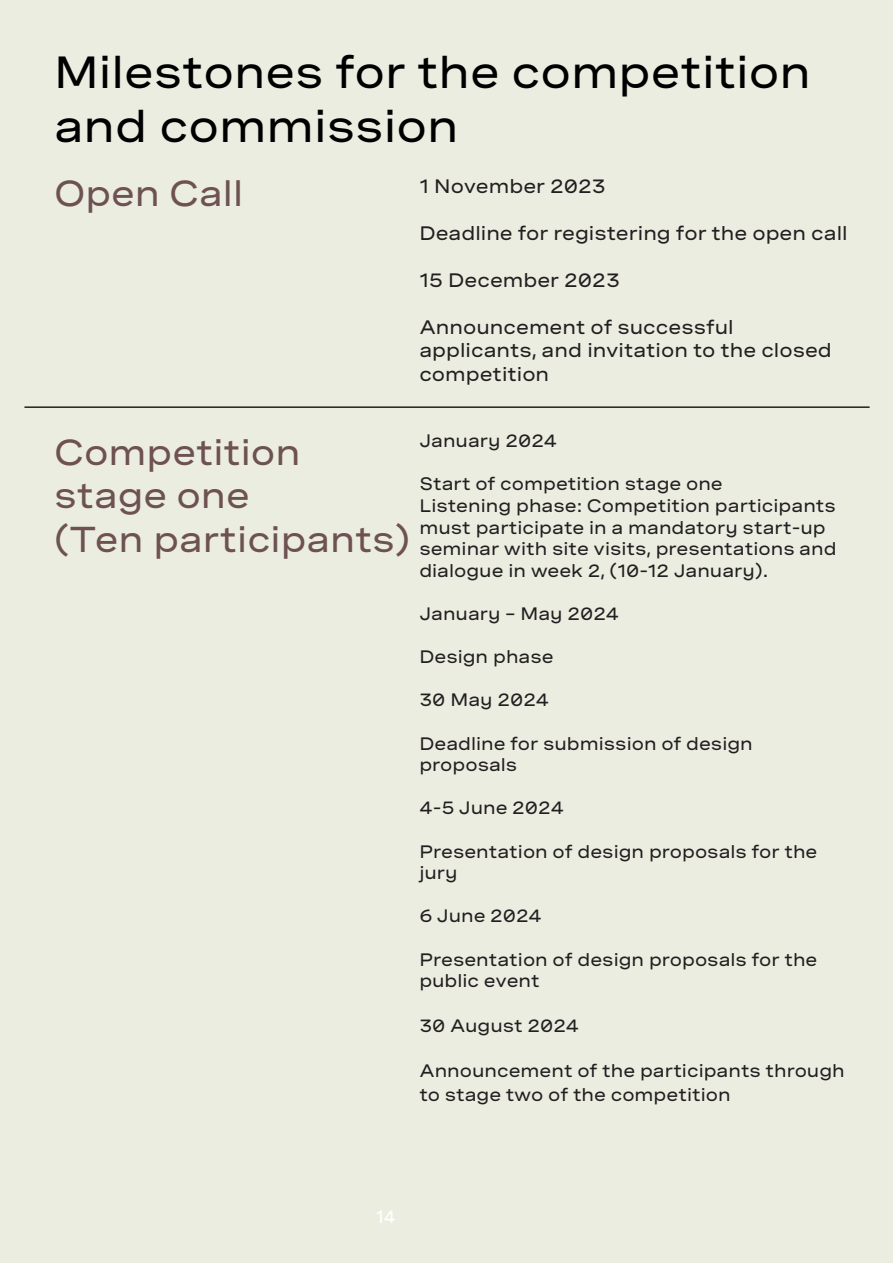
<style>
.page{position:relative;width:893px;height:1263px;background:#ebede1}
.page>*{position:absolute;margin:0;border:0;box-sizing:border-box;transform-origin:0 0}
.t1{font:500 expanded 45px/54px "Spezia";color:#000}
.t2{font:500 expanded 36px/43.2px "Spezia";color:#6e5252}
.t3{font:500 expanded 19.5px/23.4px "Spezia";color:#231f20}
.t4{font:500 expanded 18px/21.6px "Spezia";color:#231f20}
.t5{font:500 18px "Spezia";color:#fff}
</style>
<div class="page">
<hr style="left:24px;top:406px;width:846px;height:2px;background:#231f20">
<h1 class="t1" style="left:54px;top:42px;width:759px">Milestones for the competition and commission</h1>
<h2 class="t2" style="left:54px;top:169px;width:191px">Open Call</h2>
<p class="t3" style="left:419px;top:173px;width:188px">1 November 2023</p>
<p class="t3" style="left:419px;top:220px;width:430px">Deadline for registering for the open call</p>
<p class="t3" style="left:419px;top:267px;width:202px">15 December 2023</p>
<p class="t3" style="left:419px;top:314px;width:414px">Announcement of successful applicants, and invitation to the closed competition</p>
<h2 class="t2" style="left:54px;top:428px;width:358px">Competition stage one<br>(Ten participants)</h2>
<p class="t4" style="left:419px;top:429px;width:139px">January 2024</p>
<p class="t4" style="left:419px;top:472px;width:419px">Start of competition stage one<br>Listening phase: Competition participants must participate in a mandatory start-up seminar with site visits, presentations and dialogue in week 2, (10-12 January).</p>
<p class="t4" style="left:419px;top:601px;width:201px">January – May 2024</p>
<p class="t4" style="left:419px;top:645px;width:136px">Design phase</p>
<p class="t4" style="left:419px;top:688px;width:131px">30 May 2024</p>
<p class="t4" style="left:419px;top:731px;width:335px">Deadline for submission of design proposals</p>
<p class="t4" style="left:419px;top:796px;width:146px">4-5 June 2024</p>
<p class="t4" style="left:419px;top:839px;width:400px">Presentation of design proposals for the jury</p>
<p class="t4" style="left:419px;top:904px;width:124px">6 June 2024</p>
<p class="t4" style="left:419px;top:947px;width:400px">Presentation of design proposals for the public event</p>
<p class="t4" style="left:419px;top:1014px;width:161px">30 August 2024</p>
<p class="t4" style="left:419px;top:1058px;width:427px;line-height:23.4px">Announcement of the participants through to stage two of the competition</p>
<p class="t5" style="left:376px;top:1203px;width:21px">14</p>
</div>
